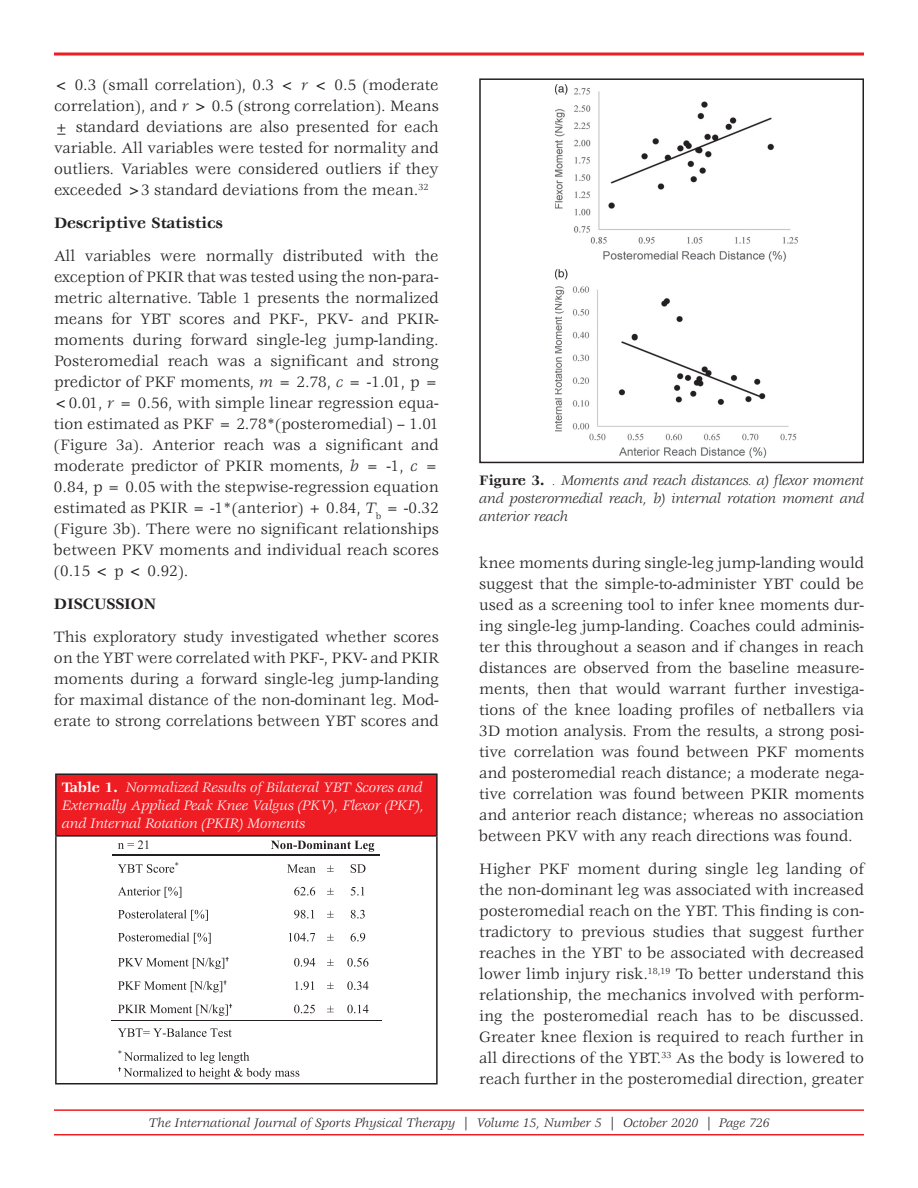
<style>
.page{position:relative;width:918px;height:1188px;background:#fff}
.page>*{position:absolute;margin:0;border:0;box-sizing:border-box;transform-origin:0 0}
.t1{font:16.5px/21px "Veljovic Std";color:#231f20;text-align:justify}
.t2{font:700 16.5px "Veljovic Std";color:#231f20}
.t3{font:italic 15px/18px "Veljovic Std";letter-spacing:-.005em;color:#fff}
.t4{font:italic 15px/18px "Veljovic Std";letter-spacing:-.005em;color:#231f20;text-align:justify}
.t5{font:italic 13.5px "Veljovic Std";color:#231f20}
.s1{font-style:italic}
.s2{font-weight:700;font-style:normal}
</style>
<div class="page">
<hr style="left:54px;top:1109px;width:810px;height:2px;background:#ee1d23">
<hr style="left:54px;top:1134px;width:810px;height:1px;background:#ee1d23">
<svg style="left:54px;top:52px;width:810px;height:4px;background:#f25559"></svg>
<div style="left:56px;top:774px;width:381px;height:62px;background:#ee1d23"></div>
<hr style="left:55px;top:773px;width:383px;height:2px;background:#231f20">
<hr style="left:55px;top:775px;width:2px;height:60px;background:#231f20">
<hr style="left:436px;top:775px;width:2px;height:60px;background:#231f20">
<hr style="left:55px;top:835px;width:383px;height:2px;background:#231f20">
<hr style="left:55px;top:837px;width:2px;height:246px;background:#231f20">
<hr style="left:436px;top:837px;width:2px;height:246px;background:#231f20">
<hr style="left:55px;top:1083px;width:383px;height:2px;background:#231f20">
<svg style="left:118px;top:1028px;width:114px;height:9px"></svg>
<svg style="left:118px;top:1050px;width:181px;height:29px"></svg>
<svg style="left:118px;top:840px;width:31px;height:9px"></svg>
<svg style="left:271px;top:840px;width:103px;height:12px"></svg>
<hr style="left:112px;top:855px;width:268px;height:1px;background:#231f20">
<svg style="left:118px;top:862px;width:60px;height:11px"></svg>
<svg style="left:287px;top:864px;width:78px;height:9px"></svg>
<svg style="left:118px;top:887px;width:246px;height:11px"></svg>
<svg style="left:118px;top:910px;width:247px;height:11px"></svg>
<svg style="left:118px;top:933px;width:247px;height:11px"></svg>
<svg style="left:118px;top:957px;width:111px;height:12px"></svg>
<svg style="left:294px;top:958px;width:74px;height:9px"></svg>
<svg style="left:118px;top:980px;width:109px;height:12px"></svg>
<svg style="left:295px;top:981px;width:73px;height:9px"></svg>
<svg style="left:118px;top:1004px;width:114px;height:12px"></svg>
<svg style="left:294px;top:1005px;width:74px;height:8px"></svg>
<hr style="left:111px;top:1020px;width:157px;height:1px;background:#231f20">
<hr style="left:267px;top:1020px;width:54px;height:1px;background:#231f20">
<svg style="left:321px;top:1020px;width:13px;height:1px"></svg>
<hr style="left:334px;top:1020px;width:47px;height:1px;background:#231f20">
<img style="left:555px;top:84px;width:242px;height:374px">
<div style="left:479px;top:78px;width:385px;height:385px;border:2px solid #231f20"></div>
<p class="t1" style="left:54px;top:75px;width:386px">&lt; 0.3 (small correlation), 0.3 &lt; <span class="s1">r</span> &lt; 0.5 (moderate correlation), and <span class="s1">r</span> &gt; 0.5 (strong correlation). Means ± standard deviations are also presented for each variable. All variables were tested for normality and outliers. Variables were considered outliers if they exceeded &gt;3 standard deviations from the mean.<sup>32</sup></p>
<p class="t2" style="left:54px;top:216px;width:170px">Descriptive Statistics</p>
<p class="t1" style="left:54px;top:246px;width:386px">All variables were normally distributed with the exception of PKIR that was tested using the non-para&shy;metric alternative. Table 1 presents the normalized means for YBT scores and PKF-, PKV- and PKIR&shy;moments during forward single-leg jump-landing.<br>Posteromedial reach was a significant and strong predictor of PKF moments, <span class="s1">m</span> = 2.78, <span class="s1">c</span> = -1.01, p = &lt;0.01, <span class="s1">r</span> = 0.56, with simple linear regression equa&shy;tion estimated as PKF = 2.78*(posteromedial) – 1.01 (Figure 3a). Anterior reach was a significant and moderate predictor of PKIR moments, <span class="s1">b</span> = -1, <span class="s1">c</span> = 0.84, p = 0.05 with the stepwise-regression equation estimated as PKIR = -1*(anterior) + 0.84, <span class="s1">T</span><sub>b</sub> = -0.32 (Figure 3b). There were no significant relationships between PKV moments and individual reach scores (0.15 &lt; p &lt; 0.92).</p>
<p class="t2" style="left:54px;top:597px;width:104px">DISCUSSION</p>
<p class="t1" style="left:54px;top:627px;width:386px">This exploratory study investigated whether scores on the YBT were correlated with PKF-, PKV- and PKIR moments during a forward single-leg jump-landing for maximal distance of the non-dominant leg. Mod&shy;erate to strong correlations between YBT scores and</p>
<p class="t3" style="left:62px;top:780px;width:364px"><span class="s2">Table 1.</span> Normalized Results of Bilateral YBT Scores and<br>Externally Applied Peak Knee Valgus (PKV), Flexor (PKF), and Internal Rotation (PKIR) Moments</p>
<p class="t4" style="left:479px;top:472px;width:386px"><span class="s2">Figure 3.</span> . Moments and reach distances. a) flexor moment and posterormedial reach, b) internal rotation moment and anterior reach</p>
<p class="t1" style="left:479px;top:554px;width:386px">knee moments during single-leg jump-landing would suggest that the simple-to-administer YBT could be used as a screening tool to infer knee moments dur&shy;ing single-leg jump-landing. Coaches could adminis&shy;ter this throughout a season and if changes in reach distances are observed from the baseline measure&shy;ments, then that would warrant further investiga&shy;tions of the knee loading profiles of netballers via 3D motion analysis. From the results, a strong posi&shy;tive correlation was found between PKF moments and posteromedial reach distance; a moderate nega&shy;tive correlation was found between PKIR moments and anterior reach distance; whereas no association between PKV with any reach directions was found.</p>
<p class="t1" style="left:479px;top:860px;width:386px">Higher PKF moment during single leg landing of the non-dominant leg was associated with increased posteromedial reach on the YBT. This finding is con&shy;tradictory to previous studies that suggest further reaches in the YBT to be associated with decreased lower limb injury risk.<sup>18,19</sup> To better understand this relationship, the mechanics involved with perform&shy;ing the posteromedial reach has to be discussed.<br>Greater knee flexion is required to reach further in all directions of the YBT.<sup>33</sup> As the body is lowered to reach further in the posteromedial direction, greater</p>
<p class="t5" style="left:148px;top:1117px;width:622px">The International Journal of Sports Physical Therapy | Volume 15, Number 5 | October 2020 | Page 726</p>
</div>
